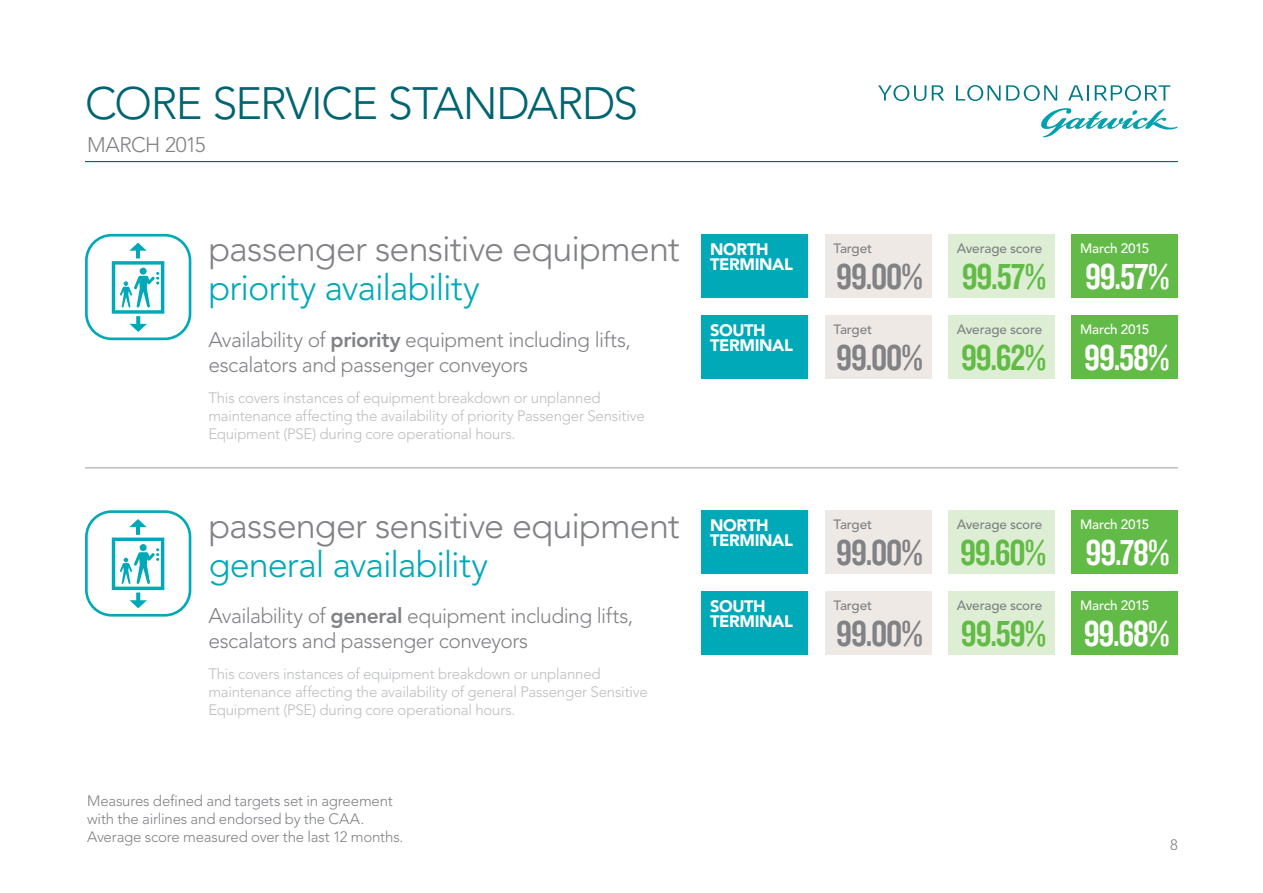
<style>
.page{position:relative;width:1263px;height:893px;background:#fff}
.page>*{position:absolute;margin:0;border:0;box-sizing:border-box;transform-origin:0 0}
.t1{font:300 45px "Avenir";letter-spacing:-.035em;color:#006472}
.t2{font:37.5px "Knockout HTF49 Liteweight";letter-spacing:-.03em;color:#808285}
.t3{font:37.5px "Knockout HTF49 Liteweight";letter-spacing:-.03em;color:#fff}
.t4{font:37.5px "Knockout HTF49 Liteweight";letter-spacing:-.03em;color:#62bb46}
.t5{font:300 36px "Avenir";letter-spacing:-.025em;color:#808285}
.t6{font:300 36px "Avenir";letter-spacing:-.025em;color:#00a9b7}
.t7{font:300 21px/25.2px "Avenir";letter-spacing:-.025em;color:#808285}
.t8{font:900 16.5px/15px "Avenir";letter-spacing:-.025em;color:#fff}
.t9{font:300 15px/18px "Avenir";letter-spacing:-.015em;color:#bcbec0}
.t10{font:300 15px/18px "Avenir";letter-spacing:-.015em;color:#808285}
.t11{font:500 13.5px "Avenir";letter-spacing:-.015em;color:#808285}
.t12{font:500 13.5px "Avenir";letter-spacing:-.01em;color:#fff}
.s1{font-weight:800}
</style>
<div class="page">
<svg style="left:1041px;top:108px;width:137px;height:29px"></svg>
<svg style="left:1068px;top:85px;width:21px;height:16px"></svg>
<svg style="left:878px;top:85px;width:48px;height:16px"></svg>
<svg style="left:1006px;top:85px;width:51px;height:16px"></svg>
<svg style="left:932px;top:85px;width:12px;height:16px"></svg>
<svg style="left:956px;top:85px;width:44px;height:16px"></svg>
<svg style="left:1095px;top:85px;width:75px;height:16px"></svg>
<hr style="left:85px;top:161px;width:1093px;height:1px;background:#006472">
<div style="left:702px;top:234px;width:106px;height:64px;background:#00a9b7"></div>
<div style="left:702px;top:510px;width:106px;height:64px;background:#00a9b7"></div>
<div style="left:825px;top:234px;width:106px;height:64px;background:#efe9e5"></div>
<div style="left:825px;top:510px;width:106px;height:64px;background:#efe9e5"></div>
<div style="left:825px;top:315px;width:106px;height:63px;background:#efe9e5"></div>
<div style="left:825px;top:591px;width:106px;height:64px;background:#efe9e5"></div>
<div style="left:1071px;top:234px;width:107px;height:64px;background:#62bb46"></div>
<div style="left:1071px;top:510px;width:107px;height:64px;background:#62bb46"></div>
<div style="left:1071px;top:315px;width:107px;height:63px;background:#62bb46"></div>
<div style="left:1071px;top:591px;width:107px;height:64px;background:#62bb46"></div>
<div style="left:702px;top:315px;width:106px;height:63px;background:#00a9b7"></div>
<div style="left:702px;top:591px;width:106px;height:64px;background:#00a9b7"></div>
<hr style="left:85px;top:467px;width:1093px;height:1px;background:#bcbec0">
<svg style="left:85px;top:234px;width:106px;height:106px"></svg>
<svg style="left:85px;top:510px;width:106px;height:107px"></svg>
<div style="left:948px;top:234px;width:106px;height:64px;background:#deeed4"></div>
<div style="left:948px;top:510px;width:106px;height:64px;background:#deeed4"></div>
<div style="left:948px;top:315px;width:106px;height:63px;background:#deeed4"></div>
<div style="left:948px;top:591px;width:106px;height:64px;background:#deeed4"></div>
<h1 class="t1" style="left:85px;top:77px;width:555px">CORE SERVICE STANDARDS</h1>
<h3 class="t7" style="left:87px;top:132px;width:120px">MARCH 2015</h3>
<h3 class="t5" style="left:208px;top:228px;width:473px">passenger sensitive equipment</h3>
<h3 class="t6" style="left:208px;top:267px;width:273px">priority availability</h3>
<h3 class="t7" style="left:208px;top:327px;width:424px">Availability of <span class="s1">priority</span> equipment including lifts, escalators and passenger conveyors</h3>
<p class="t9" style="left:208px;top:388px;width:438px">This covers instances of equipment breakdown or unplanned maintenance affecting the availability of priority Passenger Sensitive<br>Equipment (PSE) during core operational hours.</p>
<h3 class="t5" style="left:208px;top:504px;width:473px">passenger sensitive equipment</h3>
<h3 class="t6" style="left:208px;top:543px;width:281px">general availability</h3>
<h3 class="t7" style="left:208px;top:603px;width:426px">Availability of <span class="s1">general</span> equipment including lifts, escalators and passenger conveyors</h3>
<p class="t9" style="left:208px;top:665px;width:441px">This covers instances of equipment breakdown or unplanned maintenance affecting the availability of general Passenger Sensitive<br>Equipment (PSE) during core operational hours.</p>
<p class="t10" style="left:87px;top:792px;width:318px">Measures defined and targets set in agreement with the airlines and endorsed by the CAA.<br>Average score measured over the last 12 months.</p>
<p class="t8" style="left:710px;top:242px;width:84px">NORTH<br>TERMINAL</p>
<p class="t8" style="left:710px;top:322px;width:84px">SOUTH<br>TERMINAL</p>
<p class="t8" style="left:710px;top:518px;width:84px">NORTH<br>TERMINAL</p>
<p class="t8" style="left:710px;top:599px;width:84px">SOUTH<br>TERMINAL</p>
<p class="t11" style="left:833px;top:240px;width:40px">Target</p>
<h2 class="t2" style="left:836px;top:257px;width:88px">99.00%</h2>
<p class="t11" style="left:833px;top:321px;width:40px">Target</p>
<h2 class="t2" style="left:836px;top:338px;width:88px">99.00%</h2>
<p class="t11" style="left:957px;top:240px;width:87px">Average score</p>
<h2 class="t4" style="left:962px;top:257px;width:86px">99.57%</h2>
<p class="t11" style="left:957px;top:321px;width:87px">Average score</p>
<h2 class="t4" style="left:961px;top:338px;width:87px">99.62%</h2>
<p class="t12" style="left:1080px;top:240px;width:71px">March 2015</p>
<h2 class="t3" style="left:1085px;top:257px;width:86px">99.57%</h2>
<p class="t12" style="left:1080px;top:321px;width:71px">March 2015</p>
<h2 class="t3" style="left:1084px;top:338px;width:87px">99.58%</h2>
<p class="t11" style="left:833px;top:517px;width:40px">Target</p>
<h2 class="t2" style="left:836px;top:534px;width:88px">99.00%</h2>
<p class="t11" style="left:833px;top:597px;width:40px">Target</p>
<h2 class="t2" style="left:836px;top:614px;width:88px">99.00%</h2>
<p class="t11" style="left:957px;top:517px;width:87px">Average score</p>
<h2 class="t4" style="left:960px;top:534px;width:88px">99.60%</h2>
<p class="t11" style="left:957px;top:597px;width:87px">Average score</p>
<h2 class="t4" style="left:961px;top:614px;width:87px">99.59%</h2>
<p class="t12" style="left:1080px;top:517px;width:71px">March 2015</p>
<h2 class="t3" style="left:1085px;top:534px;width:85px">99.78%</h2>
<p class="t12" style="left:1080px;top:597px;width:71px">March 2015</p>
<h2 class="t3" style="left:1084px;top:614px;width:87px">99.68%</h2>
<p class="t10" style="left:1170px;top:836px;width:9px">8</p>
</div>
